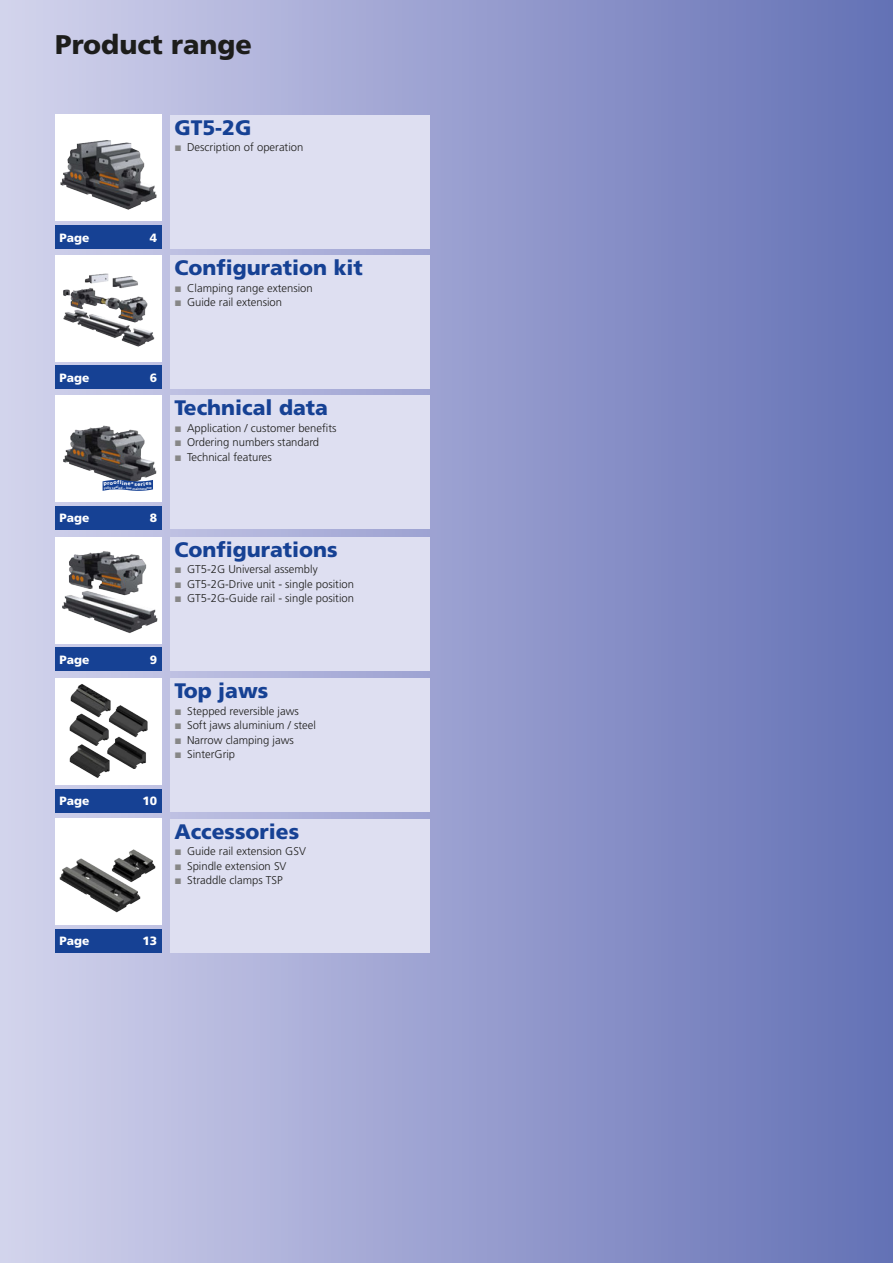
<style>
.page{position:relative;width:893px;height:1263px;background:#fff}
.page>*{position:absolute;margin:0;border:0;box-sizing:border-box;transform-origin:0 0}
.t1{font:900 27px "Frutiger LT Std";color:#1d1d1b}
.t2{font:900 21px "Frutiger LT Std";color:#164194}
.t3{font:900 12px "Frutiger LT Std";color:#fff}
.t4{font:300 11.25px "Frutiger LT Std";color:#1d1d1b}
.t5{font:700 3.3px "Frutiger";color:#fff}
.s1{font-family:"Arial";font-weight:700;font-size:12px;color:#878787}
</style>
<div class="page">
<div style="left:0;top:0;width:893px;height:1263px;background:linear-gradient(to right,#d3d3ed,#6470b5)"></div>
<div style="left:170px;top:678px;width:259px;height:134px;background:#dedff1"></div>
<div style="left:170px;top:819px;width:259px;height:133px;background:#dedff1"></div>
<div style="left:55px;top:819px;width:107px;height:106px;background:#fff"></div>
<img style="left:60px;top:858px;width:81px;height:55px">
<div style="left:55px;top:789px;width:107px;height:23px;background:#164194"></div>
<div style="left:55px;top:929px;width:107px;height:23px;background:#164194"></div>
<div style="left:55px;top:678px;width:107px;height:106px;background:#fff"></div>
<div style="left:170px;top:115px;width:259px;height:134px;background:#dedff1"></div>
<div style="left:170px;top:255px;width:259px;height:134px;background:#dedff1"></div>
<div style="left:170px;top:395px;width:259px;height:134px;background:#dedff1"></div>
<div style="left:55px;top:225px;width:107px;height:24px;background:#164194"></div>
<div style="left:55px;top:366px;width:107px;height:23px;background:#164194"></div>
<div style="left:55px;top:506px;width:107px;height:23px;background:#164194"></div>
<div style="left:170px;top:537px;width:259px;height:134px;background:#dedff1"></div>
<div style="left:55px;top:647px;width:107px;height:24px;background:#164194"></div>
<img style="left:70px;top:684px;width:41px;height:25px">
<img style="left:69px;top:709px;width:36px;height:33px">
<img style="left:105px;top:702px;width:43px;height:30px">
<img style="left:103px;top:732px;width:43px;height:36px">
<img style="left:69px;top:742px;width:45px;height:36px">
<img style="left:105px;top:849px;width:51px;height:34px">
<div style="left:55px;top:115px;width:107px;height:106px;background:#fff"></div>
<img style="left:60px;top:140px;width:97px;height:70px">
<div style="left:55px;top:255px;width:107px;height:106px;background:#fff"></div>
<img style="left:63px;top:274px;width:91px;height:73px">
<div style="left:55px;top:395px;width:107px;height:107px;background:#fff"></div>
<img style="left:63px;top:425px;width:94px;height:66px">
<div style="left:55px;top:537px;width:107px;height:106px;background:#fff"></div>
<img style="left:62px;top:551px;width:96px;height:83px">
<svg style="left:103px;top:480px;width:50px;height:11px"></svg>
<h1 class="t1" style="left:55px;top:29px;width:198px">Product range</h1>
<h2 class="t2" style="left:174px;top:115px;width:79px">GT5-2G</h2>
<p class="t4" style="left:174px;top:141px;width:131px"><span class="s1">■</span> Description of operation</p>
<p class="t3" style="left:60px;top:230px;width:32px">Page</p>
<p class="t3" style="left:150px;top:230px;width:9px">4</p>
<h2 class="t2" style="left:174px;top:255px;width:190px">Configuration kit</h2>
<p class="t4" style="left:174px;top:281px;width:140px"><span class="s1">■</span> Clamping range extension</p>
<p class="t4" style="left:174px;top:296px;width:109px"><span class="s1">■</span> Guide rail extension</p>
<p class="t3" style="left:60px;top:370px;width:32px">Page</p>
<p class="t3" style="left:150px;top:370px;width:9px">6</p>
<h2 class="t2" style="left:174px;top:395px;width:155px">Technical data</h2>
<p class="t4" style="left:174px;top:422px;width:164px"><span class="s1">■</span> Application / customer benefits</p>
<p class="t4" style="left:174px;top:436px;width:146px"><span class="s1">■</span> Ordering numbers standard</p>
<p class="t4" style="left:174px;top:450px;width:99px"><span class="s1">■</span> Technical features</p>
<p class="t5" style="left:116px;top:485px;width:3px">a</p>
<p class="t5" style="left:137px;top:487px;width:2px">i</p>
<p class="t3" style="left:60px;top:511px;width:32px">Page</p>
<p class="t3" style="left:150px;top:511px;width:9px">8</p>
<h2 class="t2" style="left:174px;top:537px;width:165px">Configurations</h2>
<p class="t4" style="left:174px;top:563px;width:145px"><span class="s1">■</span> GT5-2G Universal assembly</p>
<p class="t4" style="left:174px;top:577px;width:181px"><span class="s1">■</span> GT5-2G-Drive unit - single position</p>
<p class="t4" style="left:174px;top:592px;width:181px"><span class="s1">■</span> GT5-2G-Guide rail - single position</p>
<p class="t3" style="left:60px;top:652px;width:32px">Page</p>
<p class="t3" style="left:150px;top:652px;width:9px">9</p>
<h2 class="t2" style="left:174px;top:678px;width:95px">Top jaws</h2>
<p class="t4" style="left:174px;top:704px;width:126px"><span class="s1">■</span> Stepped reversible jaws</p>
<p class="t4" style="left:174px;top:719px;width:143px"><span class="s1">■</span> Soft jaws aluminium / steel</p>
<p class="t4" style="left:174px;top:733px;width:121px"><span class="s1">■</span> Narrow clamping jaws</p>
<p class="t4" style="left:174px;top:748px;width:62px"><span class="s1">■</span> SinterGrip</p>
<p class="t3" style="left:60px;top:793px;width:32px">Page</p>
<p class="t3" style="left:143px;top:793px;width:16px">10</p>
<h2 class="t2" style="left:174px;top:818px;width:126px">Accessories</h2>
<p class="t4" style="left:174px;top:845px;width:133px"><span class="s1">■</span> Guide rail extension GSV</p>
<p class="t4" style="left:174px;top:859px;width:114px"><span class="s1">■</span> Spindle extension SV</p>
<p class="t4" style="left:174px;top:874px;width:110px"><span class="s1">■</span> Straddle clamps TSP</p>
<p class="t3" style="left:60px;top:934px;width:32px">Page</p>
<p class="t3" style="left:143px;top:934px;width:16px">13</p>
</div>
